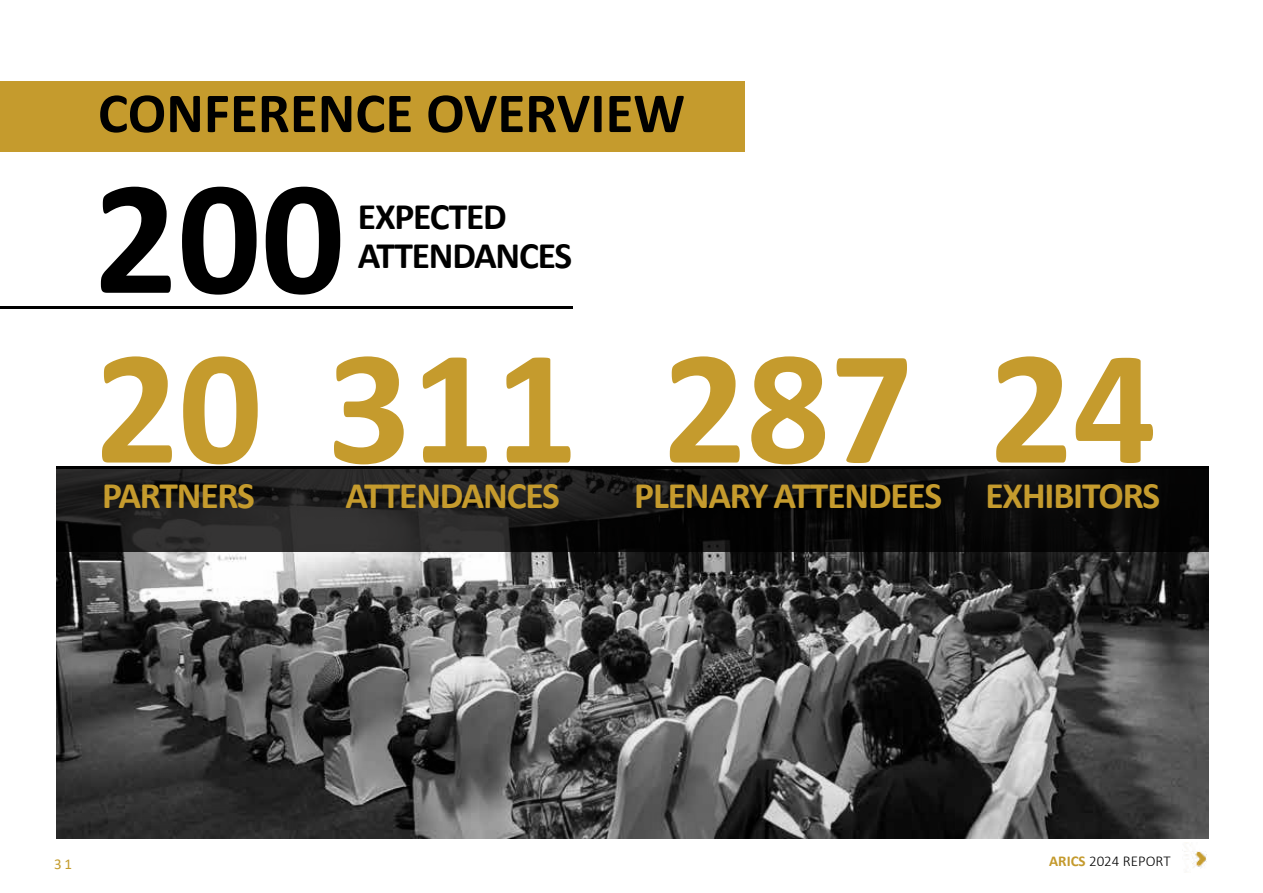
<style>
.page{position:relative;width:1263px;height:893px;background:#fff}
.page>*{position:absolute;margin:0;border:0;box-sizing:border-box;transform-origin:0 0}
.t1{font:700 165px "Calibri";color:#c59b2d}
.t2{font:700 165px "Calibri";color:#000}
.t3{font:700 57px "Calibri";color:#000}
.t4{font:700 37.5px "Calibri";letter-spacing:-.03em;color:#c59b2d}
.t5{font:700 37.5px/39px "Calibri";letter-spacing:-.03em;color:#000}
.t6{font:300 15px "Calibri";color:#000}
.t7{font:15px "Calibri";color:#c49c2d}
.s1{font-weight:700;color:#c49a2d}
</style>
<div class="page">
<img style="left:1184px;top:851px;width:22px;height:17px">
<div style="left:0;top:81px;width:744px;height:70px;background:#c59b2d"></div>
<svg style="left:56px;top:466px;width:1153px;height:373px;background:#535353"></svg>
<svg style="left:56px;top:469px;width:1153px;height:83px;background:#151515"></svg>
<hr style="left:0;top:307px;width:573px;height:2px;background:#000">
<h2 class="t3" style="left:98px;top:73px;width:588px">CONFERENCE OVERVIEW</h2>
<h1 class="t2" style="left:94px;top:121px;width:252px">200</h1>
<p class="t5" style="left:358px;top:196px;width:216px">EXPECTED<br>ATTENDANCES</p>
<h1 class="t1" style="left:95px;top:291px;width:485px">20 311</h1>
<p class="t4" style="left:102px;top:469px;width:154px">PARTNERS</p>
<p class="t4" style="left:345px;top:469px;width:216px">ATTENDANCES</p>
<h1 class="t1" style="left:663px;top:291px;width:252px">287</h1>
<p class="t4" style="left:634px;top:469px;width:309px">PLENARY ATTENDEES</p>
<h1 class="t1" style="left:989px;top:291px;width:169px">24</h1>
<p class="t4" style="left:985px;top:469px;width:176px">EXHIBITORS</p>
<p class="t7" style="left:54px;top:853px;width:20px">31</p>
<p class="t6" style="left:1049px;top:852px;width:123px"><span class="s1">ARICS</span> 2024 REPORT</p>
</div>
